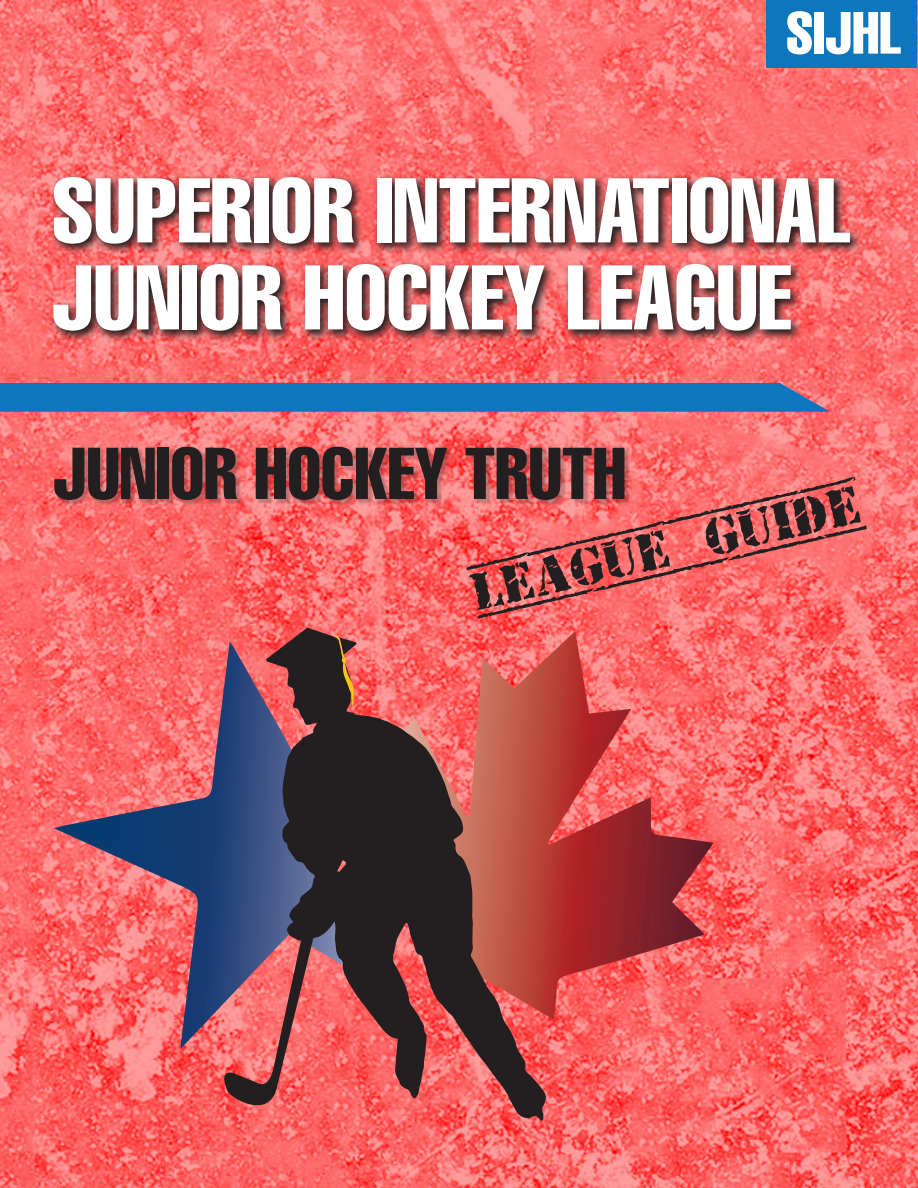
<style>
.page{position:relative;width:918px;height:1188px;background:#fff}
.page>*{position:absolute;margin:0;border:0;box-sizing:border-box;transform-origin:0 0}
.t1{font:extra-condensed 90px/87px "Helvetica LT";color:#fff}
.t2{font:extra-condensed 72px "Helvetica LT";color:#231f20}
.t3{font:extra-condensed 58.5px "Helvetica LT";color:#fff}
</style>
<div class="page">
<img style="left:0;top:0;width:918px;height:1188px">
<svg style="left:50px;top:173px;width:812px;height:170px;background:#8e4747"></svg>
<svg style="left:365px;top:631px;width:349px;height:389px;background:#d65051"></svg>
<svg style="left:54px;top:641px;width:377px;height:408px;background:#ba6171"></svg>
<svg style="left:282px;top:714px;width:264px;height:407px;background:#84423f"></svg>
<svg style="left:266px;top:627px;width:99px;height:134px;background:#6f3d3e"></svg>
<svg style="left:219px;top:912px;width:100px;height:206px;background:#af5b66"></svg>
<div style="left:0;top:383px;width:830px;height:29px;background:#0e76bd"></div>
<div style="left:54px;top:446px;width:576px;height:60px;background:#231f20;opacity:.24"></div>
<svg style="left:466px;top:477px;width:401px;height:141px;background:#d76060"></svg>
<div style="left:767px;top:1px;width:150px;height:67px;background:#0e76bd"></div>
<p class="t3" style="left:786px;top:-4px;width:117px">SIJHL</p>
<p class="t1" style="left:52px;top:166px;width:800px">SUPERIOR INTERNATIONAL<br>JUNIOR HOCKEY LEAGUE</p>
<p class="t2" style="left:53px;top:428px;width:574px">JUNIOR HOCKEY TRUTH</p>
</div>
